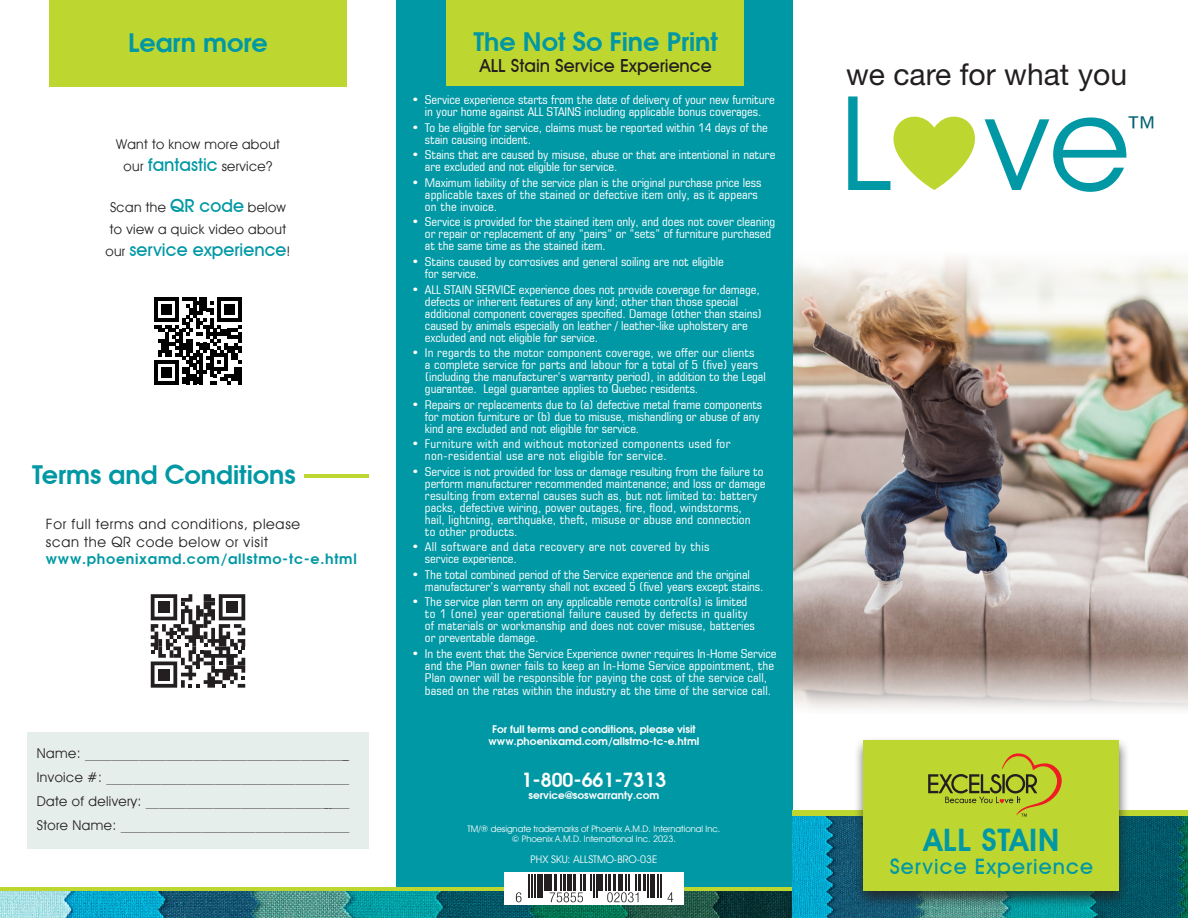
<style>
.page{position:relative;width:1188px;height:918px;background:#fff}
.page>*{position:absolute;margin:0;border:0;box-sizing:border-box;transform-origin:0 0}
.t1{font:131.55px "Avant Guard Regular SWFTE";color:#0098a4}
.t2{font:45.45px "Avant Guard Regular SWFTE";color:#006174}
.t3{font:600 31.05px "Avant Garde IT Cby BT";letter-spacing:.025em;color:#0098a4}
.t4{font:30px "Helvetica Neue LT Std";color:#231f20}
.t5{font:600 25.5px "Avant Garde";color:#0098a4}
.t6{font:500 21.3px "Avant Garde IT Cby BT";letter-spacing:.05em;color:#0098a4}
.t7{font:600 19.5px "Avant Garde";color:#fff}
.t8{font:500 18px "Avant Garde IT Cby BT";color:#231f20}
.t9{font:500 18px "Avant Garde IT Cby BT";color:#0098a4}
.t10{font:14.25px/18px "Avant Guard Regular SWFTE";letter-spacing:.05em;color:#231f20}
.t11{font:600 14.25px "Avant Garde";letter-spacing:.05em;color:#0098a4}
.t12{font:13.5px/21.6px "Avant Guard Regular SWFTE";letter-spacing:.025em;color:#231f20;text-align:center}
.t13{font:condensed 12.15px/12px "Square 721 BT";letter-spacing:-.005em;color:#fff;scale:1.11 1}
.t14{font:condensed 12.15px/12px "Square 721 BT";letter-spacing:.025em;color:#fff;scale:1.11 1}
.t15{font:600 10.5px "Avant Garde";color:#fff}
.t16{font:10.5px "Avant Guard Regular SWFTE";color:#fff}
.t17{font:9px/10.5px "Avant Guard Regular SWFTE";color:#fff;text-align:center}
.s1{font-family:"Avant Garde IT Cby BT";font-weight:500;font-size:18px;color:#0098a4}
.s2{font-family:"Avant Guard Regular SWFTE";font-weight:400;font-size:13.5px;color:#231f20}
.s3{font-family:"Lucida Sans Unicode";font-size:101.55px;color:#bed630}
</style>
<div class="page">
<div style="left:27px;top:732px;width:342px;height:117px;background:#e6eeeb"></div>
<hr style="left:305px;top:474px;width:64px;height:4px;background:#bed630">
<img style="left:792px;top:331px;width:396px;height:317px">
<svg style="left:792px;top:209px;width:396px;height:122px"></svg>
<svg style="left:792px;top:648px;width:396px;height:99px"></svg>
<div style="left:396px;top:0;width:396px;height:888px;background:#0098a4"></div>
<hr style="left:0;top:887px;width:797px;height:4px;background:#bed630">
<img style="left:792px;top:816px;width:396px;height:102px">
<img style="left:0;top:891px;width:792px;height:27px">
<div style="left:792px;top:811px;width:396px;height:5px;background:#bed630"></div>
<div style="left:49px;top:0;width:298px;height:86px;background:#bed630"></div>
<svg style="left:155px;top:297px;width:86px;height:87px"></svg>
<hr style="left:238px;top:367px;width:3px;height:17px;background:#000">
<svg style="left:151px;top:594px;width:94px;height:94px"></svg>
<div style="left:447px;top:0;width:297px;height:85px;background:#bed630"></div>
<div style="left:853px;top:736px;width:276px;height:173px;background:#231f20;opacity:.75"></div>
<div style="left:864px;top:740px;width:255px;height:151px;background:#bed630"></div>
<svg style="left:928px;top:753px;width:134px;height:64px"></svg>
<div style="left:504px;top:872px;width:180px;height:32px;background:#fff"></div>
<hr style="left:528px;top:875px;width:2px;height:23px;background:#231f20">
<hr style="left:531px;top:875px;width:2px;height:23px;background:#231f20">
<hr style="left:534px;top:875px;width:2px;height:23px;background:#231f20">
<div style="left:537px;top:875px;width:6px;height:23px;background:#231f20"></div>
<hr style="left:544px;top:875px;width:4px;height:16px;background:#231f20">
<hr style="left:583px;top:875px;width:3px;height:16px;background:#231f20">
<svg style="left:590px;top:875px;width:7px;height:23px"></svg>
<hr style="left:599px;top:875px;width:4px;height:16px;background:#231f20">
<hr style="left:638px;top:875px;width:3px;height:16px;background:#231f20">
<svg style="left:644px;top:875px;width:5px;height:23px"></svg>
<hr style="left:651px;top:875px;width:4px;height:23px;background:#231f20">
<svg style="left:658px;top:875px;width:1px;height:23px"></svg>
<hr style="left:660px;top:875px;width:2px;height:23px;background:#231f20">
<svg style="left:550px;top:875px;width:33px;height:27px"></svg>
<svg style="left:606px;top:875px;width:32px;height:27px"></svg>
<svg style="left:667px;top:892px;width:6px;height:10px"></svg>
<svg style="left:516px;top:892px;width:5px;height:10px"></svg>
<p class="t5" style="left:128px;top:26px;width:141px">Learn more</p>
<p class="t12" style="left:116px;top:134px;width:165px">Want to know more about our <span class="s1">fantastic</span> service?</p>
<p class="t12" style="left:110px;top:196px;width:177px">Scan the <span class="s1">QR code</span> below</p>
<p class="t12" style="left:110px;top:218px;width:178px">to view a quick video about</p>
<p class="t9" style="left:106px;top:238px;width:186px"><span class="s2">our</span> service experience<span class="s2">!</span></p>
<p class="t5" style="left:32px;top:457px;width:265px">Terms and Conditions</p>
<p class="t10" style="left:46px;top:515px;width:256px">For full terms and conditions, please scan the QR code below or visit</p>
<p class="t11" style="left:46px;top:549px;width:313px">www.phoenixamd.com/allstmo-tc-e.html</p>
<p class="t12" style="left:37px;top:742px;width:314px">Name: ________________________________________</p>
<p class="t12" style="left:37px;top:766px;width:314px">Invoice #: ____________________________________</p>
<p class="t12" style="left:37px;top:790px;width:314px">Date of delivery: _______________________________</p>
<p class="t12" style="left:37px;top:814px;width:314px">Store Name: __________________________________</p>
<p class="t5" style="left:473px;top:25px;width:246px">The Not So Fine Print</p>
<p class="t8" style="left:480px;top:55px;width:233px">ALL Stain Service Experience</p>
<p class="t13" style="left:411px;top:94px;width:329px;text-align:center">• Service experience starts from the date of delivery of your new furniture in your home against ALL STAINS including applicable bonus coverages.</p>
<p class="t13" style="left:425px;top:122px;width:310px;text-indent:-14px">• To be eligible for service, claims must be reported within 14 days of the stain causing incident.</p>
<p class="t13" style="left:425px;top:149px;width:317px;text-indent:-14px">• Stains that are caused by misuse, abuse or that are intentional in nature are excluded and not eligible for service.</p>
<p class="t13" style="left:425px;top:177px;width:305px;text-indent:-14px">• Maximum liability of the service plan is the original purchase price less applicable taxes of the stained or defective item only, as it appears on the invoice.</p>
<p class="t13" style="left:425px;top:216px;width:317px;text-indent:-14px">• Service is provided for the stained item only, and does not cover cleaning or repair or replacement of any “pairs” or “sets” of furniture purchased at the same time as the stained item.</p>
<p class="t13" style="left:425px;top:256px;width:271px;text-indent:-14px">• Stains caused by corrosives and general soiling are not eligible for service.</p>
<p class="t13" style="left:425px;top:283px;width:305px;text-indent:-14px">• ALL STAIN SERVICE experience does not provide coverage for damage, defects or inherent features of any kind; other than those special additional component coverages specified. Damage (other than stains) caused by animals especially on leather / leather-like upholstery are excluded and not eligible for service.</p>
<p class="t13" style="left:425px;top:347px;width:309px;text-indent:-14px">• In regards to the motor component coverage, we offer our clients<br>a complete service for parts and labour for a total of 5 (five) years (including the manufacturer’s warranty period), in addition to the Legal guarantee. Legal guarantee applies to Quebec residents.</p>
<p class="t13" style="left:425px;top:398px;width:305px;text-indent:-14px">• Repairs or replacements due to (a) defective metal frame components for motion furniture or (b) due to misuse, mishandling or abuse of any kind are excluded and not eligible for service.</p>
<p class="t14" style="left:425px;top:438px;width:277px;text-indent:-14px">• Furniture with and without motorized components used for non-residential use are not eligible for service.</p>
<p class="t13" style="left:425px;top:465px;width:308px;text-indent:-14px">• Service is not provided for loss or damage resulting from the failure to perform manufacturer recommended maintenance; and loss or damage resulting from external causes such as, but not limited to: battery packs, defective wiring, power outages, fire, flood, windstorms,<br>hail, lightning, earthquake, theft, misuse or abuse and connection<br>to other products.</p>
<p class="t14" style="left:425px;top:541px;width:258px;text-indent:-14px">• All software and data recovery are not covered by this service experience.</p>
<p class="t13" style="left:425px;top:568px;width:307px;text-indent:-14px">• The total combined period of the Service experience and the original manufacturer’s warranty shall not exceed 5 (five) years except stains.</p>
<p class="t13" style="left:425px;top:596px;width:299px;text-indent:-14px">• The service plan term on any applicable remote control(s) is limited to 1 (one) year operational failure caused by defects in quality of materials or workmanship and does not cover misuse, batteries or preventable damage.</p>
<p class="t13" style="left:425px;top:647px;width:318px;text-indent:-14px">• In the event that the Service Experience owner requires In-Home Service and the Plan owner fails to keep an In-Home Service appointment, the<br>Plan owner will be responsible for paying the cost of the service call,</p>
<p class="t13" style="left:425px;top:685px;width:313px">based on the rates within the industry at the time of the service call.</p>
<p class="t15" style="left:492px;top:722px;width:205px">For full terms and conditions, please visit</p>
<p class="t15" style="left:489px;top:735px;width:212px">www.phoenixamd.com/allstmo-tc-e.html</p>
<p class="t7" style="left:522px;top:767px;width:146px">1-800-661-7313</p>
<p class="t15" style="left:528px;top:788px;width:133px">service@soswarranty.com</p>
<p class="t17" style="left:468px;top:823px;width:254px">TM/® designate trademarks of Phoenix A.M.D. International Inc. © Phoenix A.M.D. International Inc. 2023.</p>
<p class="t16" style="left:531px;top:853px;width:128px">PHX SKU: ALLSTMO-BRO-03E</p>
<p class="t4" style="left:846px;top:57px;width:283px">we care for what you</p>
<p class="t1" style="left:840px;top:64px;width:291px">L<span class="s3">♥</span>ve</p>
<p class="t2" style="left:1123px;top:105px;width:39px">™</p>
<p class="t3" style="left:924px;top:821px;width:137px">ALL STAIN</p>
<p class="t6" style="left:890px;top:853px;width:205px">Service Experience</p>
</div>
